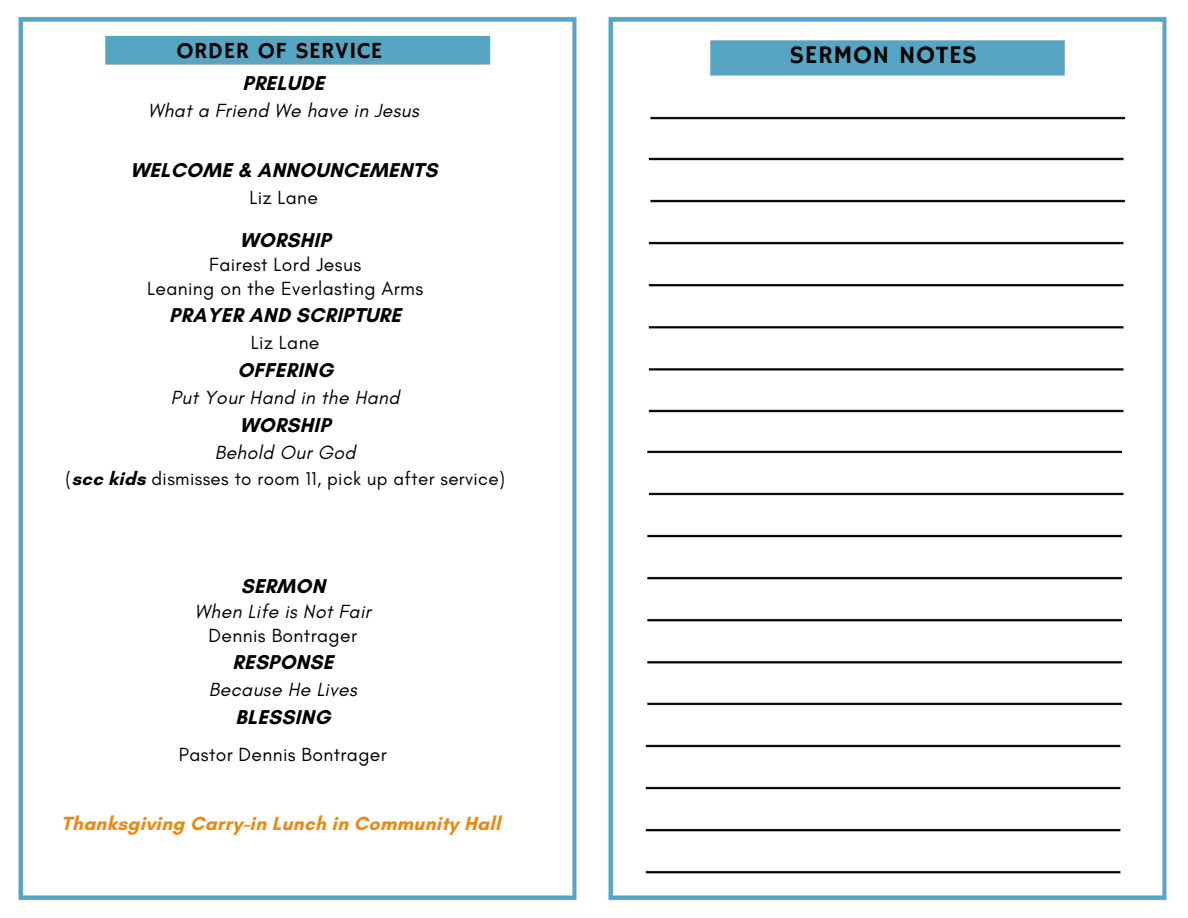
<style>
.page{position:relative;width:1188px;height:918px;background:#fff}
.page>*{position:absolute;margin:0;border:0;box-sizing:border-box;transform-origin:0 0}
.t1{font:25.35px "Hammersmith One";letter-spacing:.02em;color:#000}
.t2{font:22.95px "Hammersmith One";letter-spacing:.02em;color:#000}
.t3{font:700 20.4px "Glacial Indifference";letter-spacing:.02em;color:#000}
.t4{font:italic 19.35px/23.7px "Glacial Indifference";letter-spacing:.02em;color:#000;text-align:center}
.t5{font:19.35px/23.7px "Glacial Indifference";letter-spacing:.02em;color:#000;text-align:center}
.t6{font:700 19.35px "Glacial Indifference";letter-spacing:.02em;color:#ed8811}
.t7{font:18.9px "Glacial Indifference";letter-spacing:.02em;color:#000}
.s1{font-weight:700}
.s2{font-style:normal}
</style>
<div class="page">
<img style="left:18px;top:16px;width:559px;height:885px">
<img style="left:608px;top:16px;width:559px;height:885px">
<p class="t2" style="left:176px;top:38px;width:208px">ORDER OF SERVICE</p>
<p class="t3" style="left:243px;top:70px;width:83px">PRELUDE</p>
<p class="t4" style="left:148px;top:98px;width:272px">What a Friend We have in Jesus</p>
<p class="t3" style="left:130px;top:158px;width:308px">WELCOME &amp; ANNOUNCEMENTS</p>
<p class="t5" style="left:250px;top:186px;width:70px">Liz Lane</p>
<p class="t3" style="left:240px;top:227px;width:92px">WORSHIP</p>
<p class="t5" style="left:147px;top:253px;width:278px">Fairest Lord Jesus<br>Leaning on the Everlasting Arms</p>
<p class="t3" style="left:169px;top:303px;width:233px">PRAYER AND SCRIPTURE</p>
<p class="t5" style="left:251px;top:330px;width:70px">Liz Lane</p>
<p class="t3" style="left:237px;top:358px;width:97px">OFFERING</p>
<p class="t4" style="left:171px;top:386px;width:230px">Put Your Hand in the Hand</p>
<p class="t3" style="left:240px;top:413px;width:92px">WORSHIP</p>
<p class="t4" style="left:215px;top:441px;width:142px">Behold Our God</p>
<p class="t7" style="left:66px;top:467px;width:441px">(<span class="s1">scc kids</span> dismisses to room 11, pick up after service)</p>
<p class="t3" style="left:241px;top:574px;width:86px">SERMON</p>
<p class="t4" style="left:195px;top:599px;width:178px">When Life is Not Fair<br><span class="s2">Dennis Bontrager</span></p>
<p class="t3" style="left:233px;top:649px;width:102px">RESPONSE</p>
<p class="t4" style="left:209px;top:677px;width:149px">Because He Lives</p>
<p class="t3" style="left:235px;top:704px;width:97px">BLESSING</p>
<p class="t5" style="left:179px;top:742px;width:209px">Pastor Dennis Bontrager</p>
<p class="t6" style="left:61px;top:811px;width:441px">Thanksgiving Carry-in Lunch in Community Hall</p>
<h2 class="t1" style="left:790px;top:41px;width:189px">SERMON NOTES</h2>
</div>
